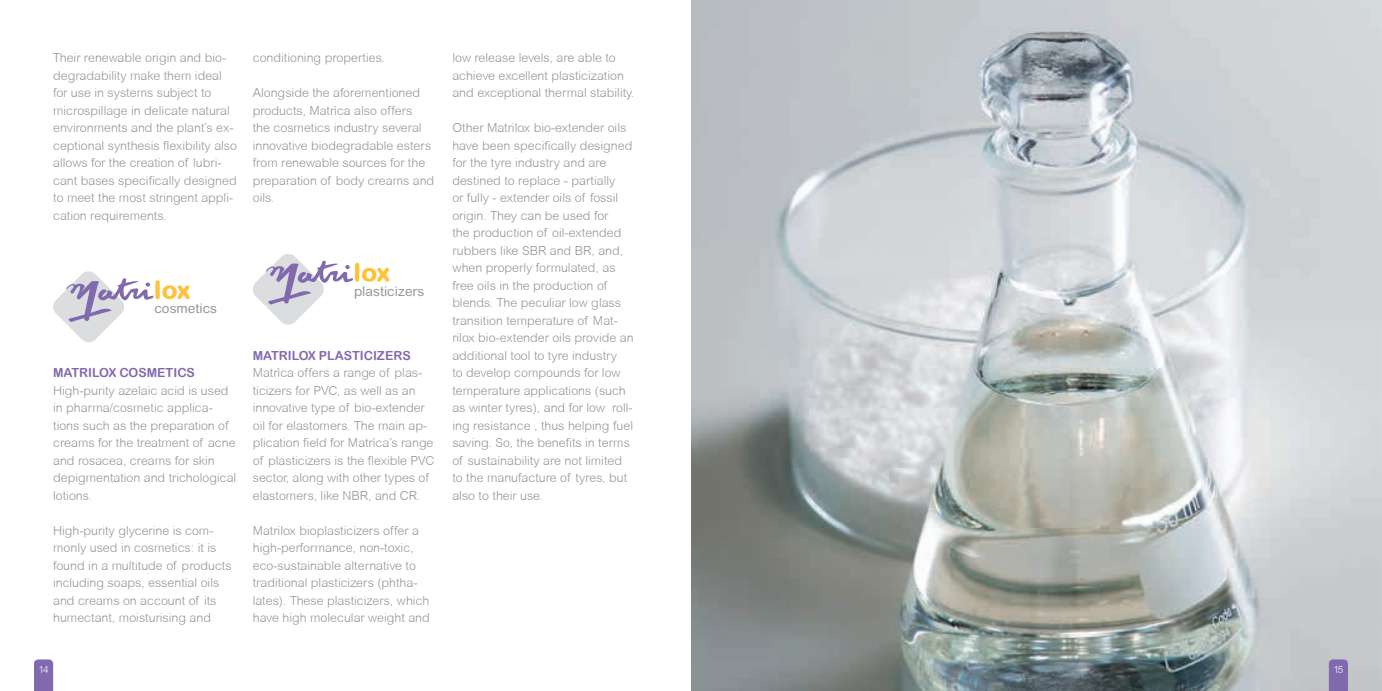
<style>
.page{position:relative;width:1382px;height:691px;background:#fff}
.page>*{position:absolute;margin:0;border:0;box-sizing:border-box;transform-origin:0 0}
.t1{font:13.5px "Arial Rounded MT Std";color:#939598}
.t2{font:300 12.5px/17.5px "Arial Rounded MT";color:#939598}
.t3{font:12.5px "Arial Rounded MT Bold";color:#8169ae}
.t4{font:300 10px "Arial Rounded MT";color:#fff}
</style>
<div class="page">
<svg style="left:53px;top:271px;width:137px;height:71px"></svg>
<svg style="left:253px;top:254px;width:136px;height:71px"></svg>
<img style="left:691px;top:0;width:691px;height:691px">
<svg style="left:34px;top:659px;width:19px;height:32px"></svg>
<svg style="left:1329px;top:659px;width:19px;height:32px"></svg>
<p class="t2" style="left:53px;top:49px;width:185px">Their renewable origin and bio&shy;degradability make them ideal for use in systems subject to microspillage in delicate natural environments and the plant’s ex&shy;ceptional synthesis flexibility also allows for the creation of lubri&shy;cant bases specifically designed to meet the most stringent appli&shy;cation requirements.</p>
<p class="t2" style="left:253px;top:49px;width:134px">conditioning properties.</p>
<p class="t2" style="left:253px;top:84px;width:183px">Alongside the aforementioned products, Matrìca also offers<br>the cosmetics industry several innovative biodegradable esters from renewable sources for the preparation of body creams and oils.</p>
<p class="t1" style="left:154px;top:301px;width:64px">cosmetics</p>
<p class="t3" style="left:53px;top:365px;width:143px">MATRILOX COSMETICS</p>
<p class="t2" style="left:53px;top:382px;width:185px">High-purity azelaic acid is used in pharma/cosmetic applica&shy;tions such as the preparation of creams for the treatment of acne and rosacea, creams for skin depigmentation and trichological lotions.</p>
<p class="t2" style="left:53px;top:522px;width:180px">High-purity glycerine is com&shy;monly used in cosmetics: it is found in a multitude of products including soaps, essential oils and creams on account of its humectant, moisturising and</p>
<p class="t1" style="left:354px;top:283px;width:72px">plasticizers</p>
<p class="t3" style="left:253px;top:348px;width:159px">MATRILOX PLASTICIZERS</p>
<p class="t2" style="left:253px;top:364px;width:183px">Matrìca offers a range of plas&shy;ticizers for PVC, as well as an innovative type of bio-extender oil for elastomers. The main ap&shy;plication field for Matrìca’s range of plasticizers is the flexible PVC sector, along with other types of elastomers, like NBR, and CR.</p>
<p class="t2" style="left:253px;top:522px;width:179px">Matrilox bioplasticizers offer a high-performance, non-toxic, eco-sustainable alternative to traditional plasticizers (phtha&shy;lates). These plasticizers, which have high molecular weight and</p>
<p class="t2" style="left:452px;top:49px;width:183px">low release levels, are able to achieve excellent plasticization and exceptional thermal stability.</p>
<p class="t2" style="left:452px;top:119px;width:183px">Other Matrilox bio-extender oils have been specifically designed for the tyre industry and are destined to replace - partially<br>or fully - extender oils of fossil origin. They can be used for<br>the production of oil-extended rubbers like SBR and BR, and, when properly formulated, as free oils in the production of blends. The peculiar low glass transition temperature of Mat&shy;rilox bio-extender oils provide an additional tool to tyre industry<br>to develop compounds for low temperature applications (such as winter tyres), and for low roll&shy;ing resistance , thus helping fuel saving. So, the benefits in terms of sustainability are not limited to the manufacture of tyres, but also to their use.</p>
<p class="t4" style="left:39px;top:663px;width:12px">14</p>
<p class="t4" style="left:1333px;top:663px;width:12px">15</p>
</div>
